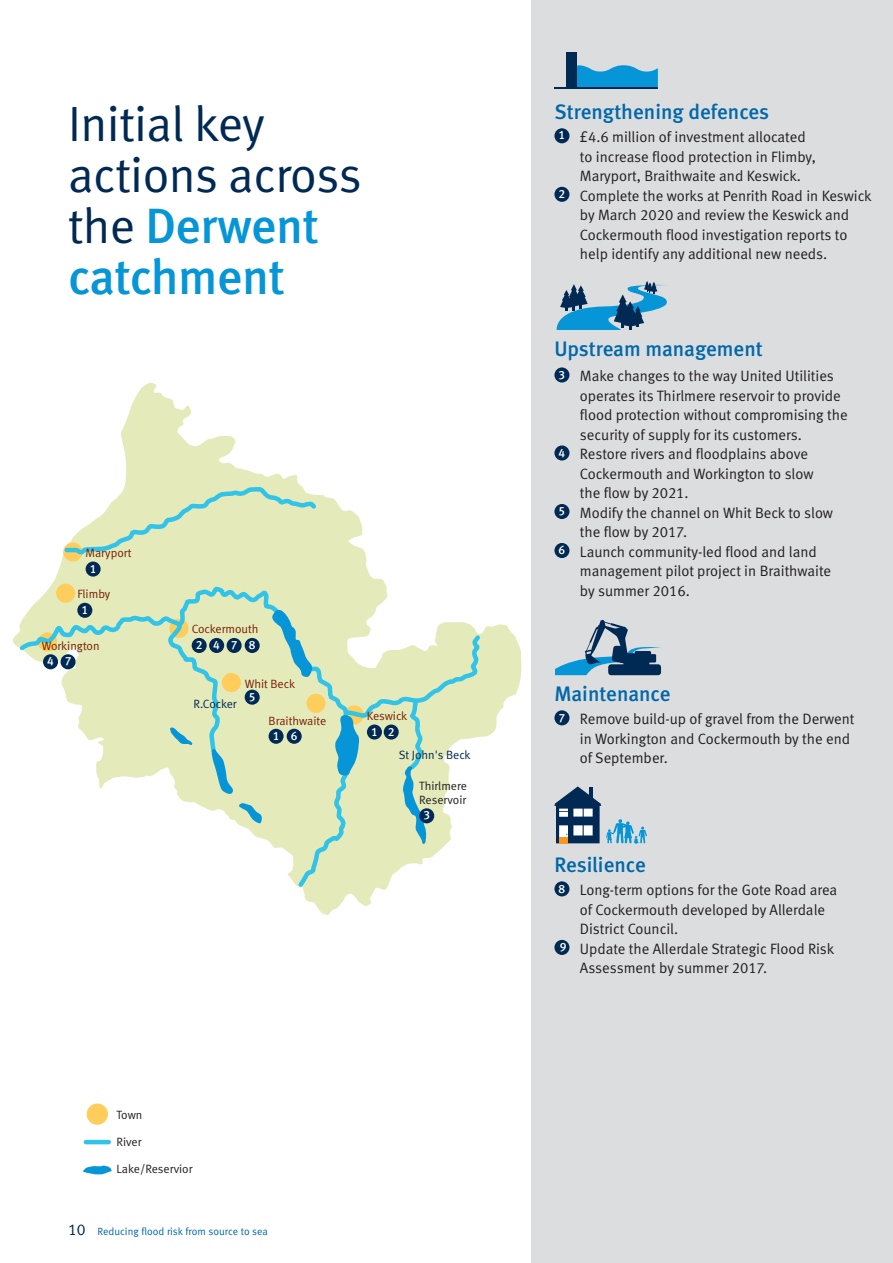
<style>
.page{position:relative;width:893px;height:1263px;background:#fff}
.page>*{position:absolute;margin:0;border:0;box-sizing:border-box;transform-origin:0 0}
.t1{font:49.5px/51px "EA Meta Normal";letter-spacing:-.01em;color:#002953}
.t2{font:500 21px "EA Meta";color:#0068a9}
.t3{font:15px/19.5px "EA Meta Normal";color:#231f20}
.t4{font:12px "EA Meta Normal";color:#762006}
.t5{font:12px/14.4px "EA Meta Normal";color:#231f20}
.t6{font:500 12px "EA Meta";color:#fff}
.t7{font:12px "EA Meta Normal";color:#002953}
.t8{font:10.5px "EA Meta Normal";color:#0068a9}
.s1{font-family:"EA Meta";font-weight:500;color:#0696d7}
.s2{font-size:15.75px;color:#002953}
</style>
<div class="page">
<div style="left:531px;top:0;width:362px;height:1263px;background:#dcdddf"></div>
<svg style="left:12px;top:382px;width:510px;height:533px"></svg>
<div style="left:87px;top:1103px;width:21px;height:22px;background:#fecd5c;border-radius:50%"></div>
<hr style="left:86px;top:1140px;width:23px;height:4px;background:#32c3e8">
<svg style="left:83px;top:1165px;width:29px;height:9px"></svg>
<div style="left:63px;top:542px;width:19px;height:19px;background:#fecd5c;border-radius:50%"></div>
<svg style="left:62px;top:485px;width:257px;height:69px;background:#dbe9c6"></svg>
<svg style="left:16px;top:586px;width:466px;height:303px"></svg>
<div style="left:222px;top:673px;width:19px;height:19px;background:#fecd5c;border-radius:50%"></div>
<div style="left:56px;top:584px;width:19px;height:19px;background:#fecd5c;border-radius:50%"></div>
<div style="left:77px;top:603px;width:15px;height:15px;background:#002953;border-radius:50%"></div>
<div style="left:86px;top:561px;width:15px;height:16px;background:#002953;border-radius:50%"></div>
<div style="left:269px;top:729px;width:15px;height:15px;background:#002953;border-radius:50%"></div>
<div style="left:367px;top:724px;width:15px;height:15px;background:#002953;border-radius:50%"></div>
<div style="left:419px;top:808px;width:15px;height:15px;background:#002953;border-radius:50%"></div>
<div style="left:287px;top:729px;width:15px;height:15px;background:#002953;border-radius:50%"></div>
<div style="left:61px;top:654px;width:15px;height:15px;background:#002953;border-radius:50%"></div>
<div style="left:227px;top:638px;width:15px;height:15px;background:#002953;border-radius:50%"></div>
<div style="left:245px;top:638px;width:15px;height:15px;background:#002953;border-radius:50%"></div>
<div style="left:245px;top:690px;width:15px;height:15px;background:#002953;border-radius:50%"></div>
<div style="left:209px;top:638px;width:15px;height:15px;background:#002953;border-radius:50%"></div>
<div style="left:43px;top:654px;width:15px;height:15px;background:#002953;border-radius:50%"></div>
<div style="left:384px;top:724px;width:15px;height:15px;background:#002953;border-radius:50%"></div>
<div style="left:192px;top:638px;width:15px;height:15px;background:#002953;border-radius:50%"></div>
<div style="left:554px;top:710px;width:15px;height:15px;background:#002953;border-radius:50%"></div>
<svg style="left:555px;top:619px;width:106px;height:56px"></svg>
<div style="left:566px;top:52px;width:11px;height:37px;background:#002953"></div>
<hr style="left:554px;top:88px;width:110px;height:1px;background:#002953">
<svg style="left:577px;top:65px;width:87px;height:24px"></svg>
<svg style="left:556px;top:281px;width:111px;height:49px"></svg>
<div style="left:554px;top:881px;width:15px;height:15px;background:#002953;border-radius:50%"></div>
<div style="left:554px;top:940px;width:15px;height:15px;background:#002953;border-radius:50%"></div>
<svg style="left:554px;top:786px;width:93px;height:57px"></svg>
<div style="left:554px;top:367px;width:15px;height:15px;background:#002953;border-radius:50%"></div>
<div style="left:554px;top:445px;width:15px;height:15px;background:#002953;border-radius:50%"></div>
<div style="left:554px;top:504px;width:15px;height:15px;background:#002953;border-radius:50%"></div>
<div style="left:554px;top:543px;width:15px;height:15px;background:#002953;border-radius:50%"></div>
<div style="left:554px;top:128px;width:15px;height:15px;background:#002953;border-radius:50%"></div>
<div style="left:554px;top:187px;width:15px;height:15px;background:#002953;border-radius:50%"></div>
<p class="t1" style="left:68px;top:98px;width:295px">Initial key actions across the <span class="s1">Derwent catchment</span></p>
<p class="t4" style="left:86px;top:546px;width:47px">Maryport</p>
<p class="t6" style="left:90px;top:562px;width:8px">1</p>
<p class="t4" style="left:77px;top:587px;width:35px">Flimby</p>
<p class="t6" style="left:81px;top:603px;width:8px">1</p>
<p class="t4" style="left:42px;top:639px;width:60px">Workington</p>
<p class="t6" style="left:47px;top:654px;width:8px">4</p>
<p class="t6" style="left:65px;top:654px;width:8px">7</p>
<p class="t4" style="left:192px;top:622px;width:68px">Cockermouth</p>
<p class="t6" style="left:196px;top:638px;width:8px">2</p>
<p class="t6" style="left:213px;top:638px;width:8px">4</p>
<p class="t6" style="left:231px;top:638px;width:8px">7</p>
<p class="t6" style="left:249px;top:638px;width:8px">8</p>
<p class="t4" style="left:245px;top:676px;width:52px">Whit Beck</p>
<p class="t7" style="left:193px;top:697px;width:45px">R.Cocker</p>
<p class="t6" style="left:249px;top:690px;width:8px">5</p>
<p class="t4" style="left:269px;top:714px;width:59px">Braithwaite</p>
<p class="t6" style="left:273px;top:729px;width:8px">1</p>
<p class="t6" style="left:291px;top:729px;width:8px">6</p>
<p class="t4" style="left:367px;top:709px;width:42px">Keswick</p>
<p class="t6" style="left:371px;top:724px;width:8px">1</p>
<p class="t6" style="left:388px;top:724px;width:8px">2</p>
<p class="t7" style="left:399px;top:748px;width:73px">St John's Beck</p>
<p class="t5" style="left:419px;top:778px;width:49px">Thirlmere<br>Reservoir</p>
<p class="t6" style="left:423px;top:808px;width:8px">3</p>
<p class="t5" style="left:116px;top:1107px;width:28px">Town</p>
<p class="t5" style="left:116px;top:1134px;width:27px">River</p>
<p class="t5" style="left:116px;top:1161px;width:78px">Lake/Reservior</p>
<p class="t8" style="left:68px;top:1225px;width:201px"><span class="s2">10</span> Reducing flood risk from source to sea</p>
<p class="t2" style="left:554px;top:99px;width:216px">Strengthening defences</p>
<p class="t6" style="left:559px;top:128px;width:8px">1</p>
<p class="t3" style="left:580px;top:127px;width:237px">£4.6 million of investment allocated to increase flood protection in Flimby,<br>Maryport, Braithwaite and Keswick.</p>
<p class="t6" style="left:559px;top:187px;width:8px">2</p>
<p class="t3" style="left:580px;top:186px;width:293px">Complete the works at Penrith Road in Keswick by March 2020 and review the Keswick and Cockermouth flood investigation reports to help identify any additional new needs.</p>
<p class="t2" style="left:554px;top:337px;width:210px">Upstream management</p>
<p class="t6" style="left:559px;top:367px;width:8px">3</p>
<p class="t3" style="left:580px;top:366px;width:269px">Make changes to the way United Utilities operates its Thirlmere reservoir to provide flood protection without compromising the security of supply for its customers.</p>
<p class="t6" style="left:559px;top:445px;width:8px">4</p>
<p class="t3" style="left:580px;top:444px;width:235px">Restore rivers and floodplains above<br>Cockermouth and Workington to slow the flow by 2021.</p>
<p class="t6" style="left:559px;top:504px;width:8px">5</p>
<p class="t3" style="left:580px;top:503px;width:255px">Modify the channel on Whit Beck to slow the flow by 2017.</p>
<p class="t6" style="left:559px;top:543px;width:8px">6</p>
<p class="t3" style="left:580px;top:542px;width:253px">Launch community-led flood and land management pilot project in Braithwaite by summer 2016.</p>
<p class="t2" style="left:554px;top:681px;width:118px">Maintenance</p>
<p class="t6" style="left:559px;top:710px;width:8px">7</p>
<p class="t3" style="left:580px;top:709px;width:276px">Remove build-up of gravel from the Derwent in Workington and Cockermouth by the end of September.</p>
<p class="t2" style="left:554px;top:852px;width:93px">Resilience</p>
<p class="t6" style="left:559px;top:881px;width:8px">8</p>
<p class="t3" style="left:580px;top:880px;width:259px">Long-term options for the Gote Road area of Cockermouth developed by Allerdale<br>District Council.</p>
<p class="t6" style="left:560px;top:940px;width:8px">9</p>
<p class="t3" style="left:580px;top:939px;width:256px">Update the Allerdale Strategic Flood Risk<br>Assessment by summer 2017.</p>
</div>
